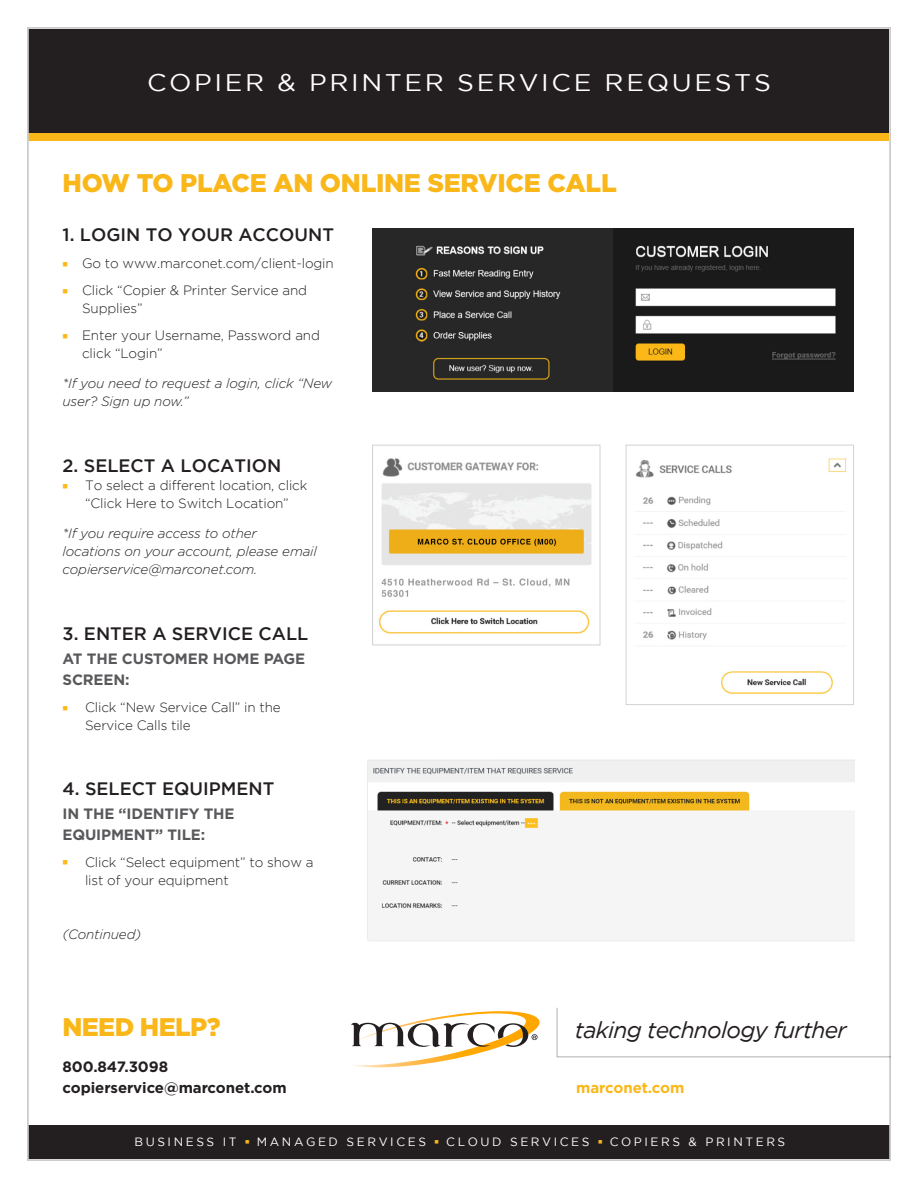
<style>
.page{position:relative;width:918px;height:1188px;background:#fff}
.page>*{position:absolute;margin:0;border:0;box-sizing:border-box;transform-origin:0 0}
.t1{font:900 25.5px "Gotham";letter-spacing:-.01em;color:#f9b71a}
.flyer_heading{font:24px "Gotham";letter-spacing:.1em;color:#fff;scale:1.1 1}
.t2{font:italic 22.8px "Gotham";letter-spacing:-.03em;color:#231f20}
.t3{font:500 18px "Gotham";color:#231f20}
.t4{font:700 15px/21px "Gotham";letter-spacing:-.01em;color:#59595c}
.t5{font:700 15px "Gotham";letter-spacing:-.005em;color:#231f20}
.t6{font:700 15px "Gotham";letter-spacing:-.005em;color:#f9b71a}
.t7{font:300 13.5px/18px "Gotham";letter-spacing:-.01em;color:#231f20;text-align:center}
.t8{font:italic 300 13.5px/18px "Gotham";letter-spacing:-.01em;color:#231f20}
.t9{font:12px "Gotham";letter-spacing:.215em;color:#fff}
.s1{color:#fab81a}
</style>
<div class="page">
<div style="left:29px;top:29px;width:860px;height:105px;background:#231f20"></div>
<div style="left:28px;top:1125px;width:863px;height:34px;background:#231f20"></div>
<div style="left:28px;top:134px;width:861px;height:7px;background:#f9b71a"></div>
<img style="left:372px;top:228px;width:482px;height:164px">
<img style="left:378px;top:458px;width:214px;height:176px">
<div style="left:372px;top:445px;width:229px;height:200px;border:1px solid #d1d2d4"></div>
<img style="left:636px;top:458px;width:210px;height:236px">
<div style="left:626px;top:445px;width:228px;height:260px;border:1px solid #d1d2d4"></div>
<svg style="left:557px;top:1007px;width:334px;height:50px"></svg>
<svg style="left:351px;top:1011px;width:189px;height:56px"></svg>
<img style="left:367px;top:759px;width:487px;height:182px">
<p class="flyer_heading" style="left:147px;top:69px;width:569px">COPIER &amp; PRINTER SERVICE REQUESTS</p>
<p class="t1" style="left:63px;top:168px;width:556px">HOW TO PLACE AN ONLINE SERVICE CALL</p>
<p class="t3" style="left:63px;top:225px;width:273px">1. LOGIN TO YOUR ACCOUNT</p>
<p class="t7" style="left:63px;top:254px;width:273px"><span class="s1">■</span> Go to www.marconet.com/client-login</p>
<p class="t7" style="left:63px;top:281px;width:246px"><span class="s1">■</span> Click “Copier &amp; Printer Service and</p>
<p class="t7" style="left:82px;top:299px;width:62px">Supplies”</p>
<p class="t7" style="left:63px;top:326px;width:259px"><span class="s1">■</span> Enter your Username, Password and</p>
<p class="t7" style="left:82px;top:344px;width:82px">click “Login”</p>
<p class="t8" style="left:63px;top:374px;width:271px">*If you need to request a login, click “New</p>
<p class="t8" style="left:63px;top:392px;width:128px">user? Sign up now.”</p>
<p class="t3" style="left:63px;top:456px;width:220px">2. SELECT A LOCATION</p>
<p class="t7" style="left:63px;top:476px;width:246px"><span class="s1">■</span> To select a different location, click “Click Here to Switch Location”</p>
<p class="t8" style="left:63px;top:524px;width:196px">*If you require access to other</p>
<p class="t8" style="left:63px;top:542px;width:256px">locations on your account, please email copierservice@marconet.com.</p>
<p class="t3" style="left:63px;top:624px;width:247px">3. ENTER A SERVICE CALL</p>
<p class="t4" style="left:63px;top:648px;width:244px">AT THE CUSTOMER HOME PAGE</p>
<p class="t4" style="left:63px;top:669px;width:69px">SCREEN:</p>
<p class="t7" style="left:63px;top:698px;width:220px"><span class="s1">■</span> Click “New Service Call” in the</p>
<p class="t7" style="left:85px;top:716px;width:107px">Service Calls tile</p>
<p class="t3" style="left:63px;top:778px;width:213px">4. SELECT EQUIPMENT</p>
<p class="t4" style="left:63px;top:803px;width:173px">IN THE “IDENTIFY THE<br>EQUIPMENT” TILE:</p>
<p class="t7" style="left:63px;top:853px;width:252px"><span class="s1">■</span> Click “Select equipment” to show a</p>
<p class="t7" style="left:85px;top:871px;width:145px">list of your equipment</p>
<p class="t8" style="left:63px;top:925px;width:80px">(Continued)</p>
<p class="t1" style="left:63px;top:1012px;width:159px">NEED HELP?</p>
<p class="t5" style="left:63px;top:1058px;width:107px">800.847.3098</p>
<p class="t5" style="left:63px;top:1079px;width:226px">copierservice@marconet.com</p>
<p class="t2" style="left:575px;top:1018px;width:273px">taking technology further</p>
<p class="t6" style="left:576px;top:1079px;width:109px">marconet.com</p>
<p class="t9" style="left:135px;top:1135px;width:652px">BUSINESS IT <sup>■</sup> MANAGED SERVICES <sup>■</sup> CLOUD SERVICES <sup>■</sup> COPIERS &amp; PRINTERS</p>
</div>
